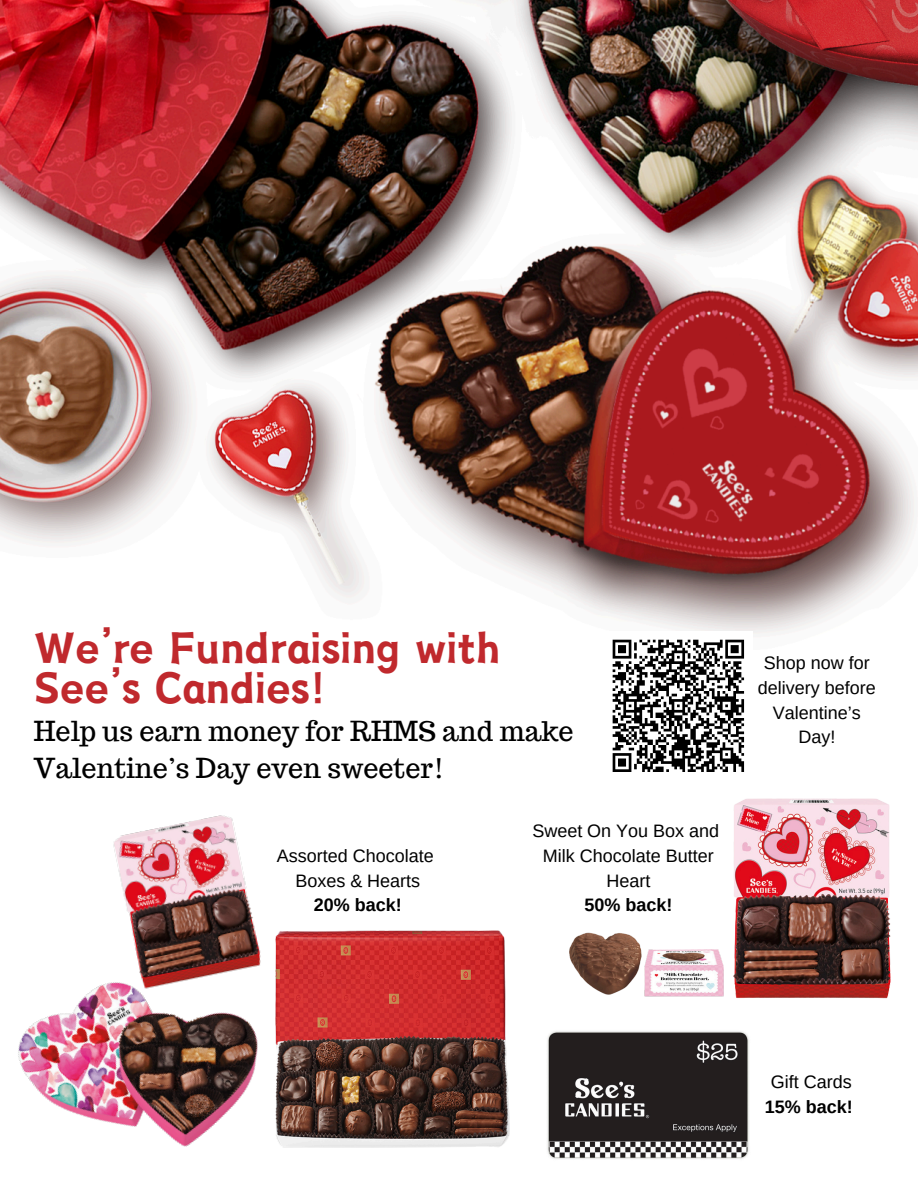
<style>
.page{position:relative;width:918px;height:1188px;background:#fff}
.page>*{position:absolute;margin:0;border:0;box-sizing:border-box;transform-origin:0 0}
.t1{font:47.25px/40.5px "Canva Joy Hei";color:#c0292d}
.t2{font:27px/37.2px "Trocchi";color:#000}
.t3{font:18px/24.8px "Arimo";color:#000;text-align:center}
.t4{font:700 18px "Arimo";color:#000}
</style>
<div class="page">
<img style="left:0;top:0;width:918px;height:634px">
<img style="left:547px;top:1031px;width:202px;height:128px">
<img style="left:733px;top:798px;width:158px;height:201px">
<img style="left:569px;top:932px;width:155px;height:65px">
<img style="left:18px;top:986px;width:240px;height:161px">
<img style="left:98px;top:815px;width:163px;height:185px">
<img style="left:275px;top:930px;width:235px;height:218px">
<img style="left:604px;top:632px;width:149px;height:140px">
<p class="t1" style="left:34px;top:626px;width:468px">We’re Fundraising with<br>See’s Candies!</p>
<p class="t2" style="left:34px;top:712px;width:541px">Help us earn money for RHMS and make<br>Valentine’s Day even sweeter!</p>
<h2 class="t3" style="left:277px;top:843px;width:158px">Assorted Chocolate</h2>
<p class="t3" style="left:295px;top:868px;width:126px">Boxes &amp; Hearts</p>
<p class="t4" style="left:314px;top:895px;width:90px">20% back!</p>
<h1 class="t3" style="left:532px;top:819px;width:188px">Sweet On You Box and</h1>
<p class="t3" style="left:543px;top:843px;width:172px">Milk Chocolate Butter<br>Heart</p>
<p class="t4" style="left:584px;top:895px;width:90px">50% back!</p>
<p class="t3" style="left:758px;top:651px;width:120px">Shop now for delivery before<br>Valentine’s<br>Day!</p>
<p class="t3" style="left:771px;top:1070px;width:82px">Gift Cards</p>
<p class="t4" style="left:765px;top:1097px;width:90px">15% back!</p>
</div>
